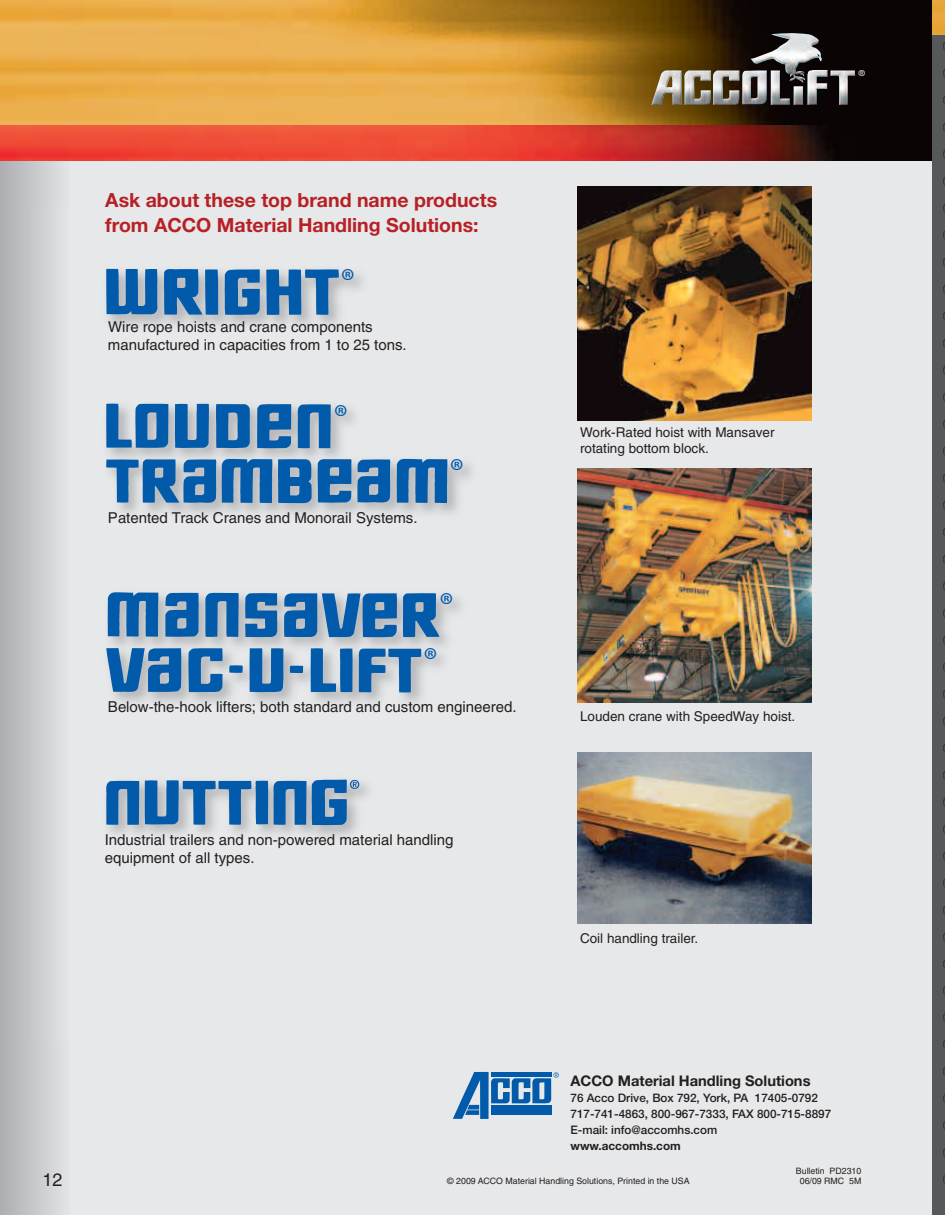
<style>
.page{position:relative;width:945px;height:1215px;background:#fff}
.page>*{position:absolute;margin:0;border:0;box-sizing:border-box;transform-origin:0 0}
.t1{font:33.6px "Myriad Pro";color:#015aaa}
.t2{font:19.5px/25.5px "Helvetica Neue Bold TT";color:#b72025}
.t3{font:18px "Helvetica";color:#231f20}
.t4{font:15px/18px "Helvetica";color:#231f20}
.t5{font:14.7px "Helvetica Neue Bold TT";color:#231f20}
.t6{font:13.5px/16.2px "Helvetica";color:#231f20}
.t7{font:500 11.7px/16.2px "Helvetica Neue";color:#231f20}
.t8{font:11.7px "Helvetica Neue Bold TT";color:#231f20}
.t9{font:8.85px "Helvetica";color:#231f20}
.t10{font:8.25px "Helvetica";color:#fff}
</style>
<div class="page">
<div style="left:932px;top:27px;width:13px;height:1188px;background:#57585a"></div>
<svg style="left:943px;top:1094px;width:2px;height:9px"></svg>
<svg style="left:943px;top:1121px;width:2px;height:9px"></svg>
<svg style="left:943px;top:1148px;width:2px;height:9px"></svg>
<svg style="left:943px;top:1175px;width:2px;height:9px"></svg>
<svg style="left:943px;top:1067px;width:2px;height:9px"></svg>
<svg style="left:943px;top:986px;width:2px;height:9px"></svg>
<svg style="left:943px;top:1013px;width:2px;height:9px"></svg>
<svg style="left:943px;top:1040px;width:2px;height:9px"></svg>
<img style="left:931px;top:0;width:14px;height:34px">
<div style="left:17px;top:74px;width:914px;height:1141px;background:#e7e8e9"></div>
<div style="left:0;top:115px;width:70px;height:1100px;background:linear-gradient(to right,#adaeb1,#e3e4e5)"></div>
<img style="left:0;top:0;width:931px;height:160px">
<img style="left:651px;top:33px;width:204px;height:72px">
<svg style="left:453px;top:1072px;width:106px;height:47px"></svg>
<img style="left:31px;top:206px;width:441px;height:836px">
<svg style="left:106px;top:269px;width:52px;height:45px"></svg>
<svg style="left:224px;top:269px;width:36px;height:46px"></svg>
<svg style="left:266px;top:269px;width:73px;height:46px"></svg>
<svg style="left:164px;top:267px;width:54px;height:48px"></svg>
<svg style="left:175px;top:404px;width:34px;height:44px"></svg>
<svg style="left:106px;top:404px;width:62px;height:44px"></svg>
<svg style="left:216px;top:404px;width:34px;height:45px"></svg>
<svg style="left:257px;top:404px;width:74px;height:44px"></svg>
<svg style="left:397px;top:459px;width:51px;height:44px"></svg>
<svg style="left:106px;top:459px;width:110px;height:47px"></svg>
<svg style="left:222px;top:459px;width:168px;height:46px"></svg>
<div style="left:286px;top:478px;width:16px;height:8px;background:#015aaa"></div>
<svg style="left:108px;top:592px;width:51px;height:45px"></svg>
<svg style="left:205px;top:593px;width:34px;height:44px"></svg>
<svg style="left:245px;top:593px;width:33px;height:44px"></svg>
<svg style="left:165px;top:592px;width:34px;height:45px"></svg>
<svg style="left:403px;top:593px;width:36px;height:44px"></svg>
<svg style="left:284px;top:593px;width:113px;height:44px"></svg>
<svg style="left:188px;top:648px;width:35px;height:44px"></svg>
<svg style="left:311px;top:648px;width:111px;height:45px"></svg>
<svg style="left:106px;top:648px;width:75px;height:46px"></svg>
<svg style="left:229px;top:665px;width:14px;height:8px"></svg>
<svg style="left:249px;top:648px;width:54px;height:45px"></svg>
<svg style="left:106px;top:779px;width:253px;height:46px"></svg>
<img style="left:577px;top:186px;width:235px;height:235px">
<img style="left:577px;top:468px;width:235px;height:235px">
<img style="left:577px;top:752px;width:235px;height:171px">
<h2 class="t2" style="left:105px;top:187px;width:393px">Ask about these top brand name products from ACCO Material Handling Solutions:</h2>
<h1 class="t1" style="left:341px;top:268px;width:16px">®</h1>
<p class="t4" style="left:108px;top:320px;width:300px">Wire rope hoists and crane components manufactured in capacities from 1 to 25 tons.</p>
<h1 class="t1" style="left:334px;top:404px;width:16px">®</h1>
<p class="t4" style="left:108px;top:510px;width:311px">Patented Track Cranes and Monorail Systems.</p>
<h1 class="t1" style="left:450px;top:458px;width:16px">®</h1>
<h1 class="t1" style="left:439px;top:592px;width:16px">®</h1>
<h1 class="t1" style="left:423px;top:647px;width:16px">®</h1>
<p class="t4" style="left:108px;top:699px;width:410px">Below-the-hook lifters; both standard and custom engineered.</p>
<p class="t4" style="left:105px;top:833px;width:350px">Industrial trailers and non-powered material handling equipment of all types.</p>
<p class="t10" style="left:859px;top:70px;width:8px">®</p>
<p class="t6" style="left:580px;top:426px;width:196px">Work-Rated hoist with Mansaver rotating bottom block.</p>
<p class="t6" style="left:580px;top:710px;width:217px">Louden crane with SpeedWay hoist.</p>
<p class="t6" style="left:580px;top:931px;width:120px">Coil handling trailer.</p>
<p class="t5" style="left:571px;top:1071px;width:242px">ACCO Material Handling Solutions</p>
<p class="t7" style="left:571px;top:1091px;width:262px">76 Acco Drive, Box 792, York, PA 17405-0792<br>717-741-4863, 800-967-7333, FAX 800-715-8897<br>E-mail: info@accomhs.com</p>
<p class="t8" style="left:571px;top:1139px;width:112px">www.accomhs.com</p>
<p class="t9" style="left:447px;top:1178px;width:244px">© 2009 ACCO Material Handling Solutions, Printed in the USA</p>
<p class="t9" style="left:796px;top:1167px;width:67px">Bulletin PD2310</p>
<p class="t3" style="left:42px;top:1173px;width:21px">12</p>
<p class="t9" style="left:800px;top:1178px;width:63px">06/09 RMC 5M</p>
</div>
